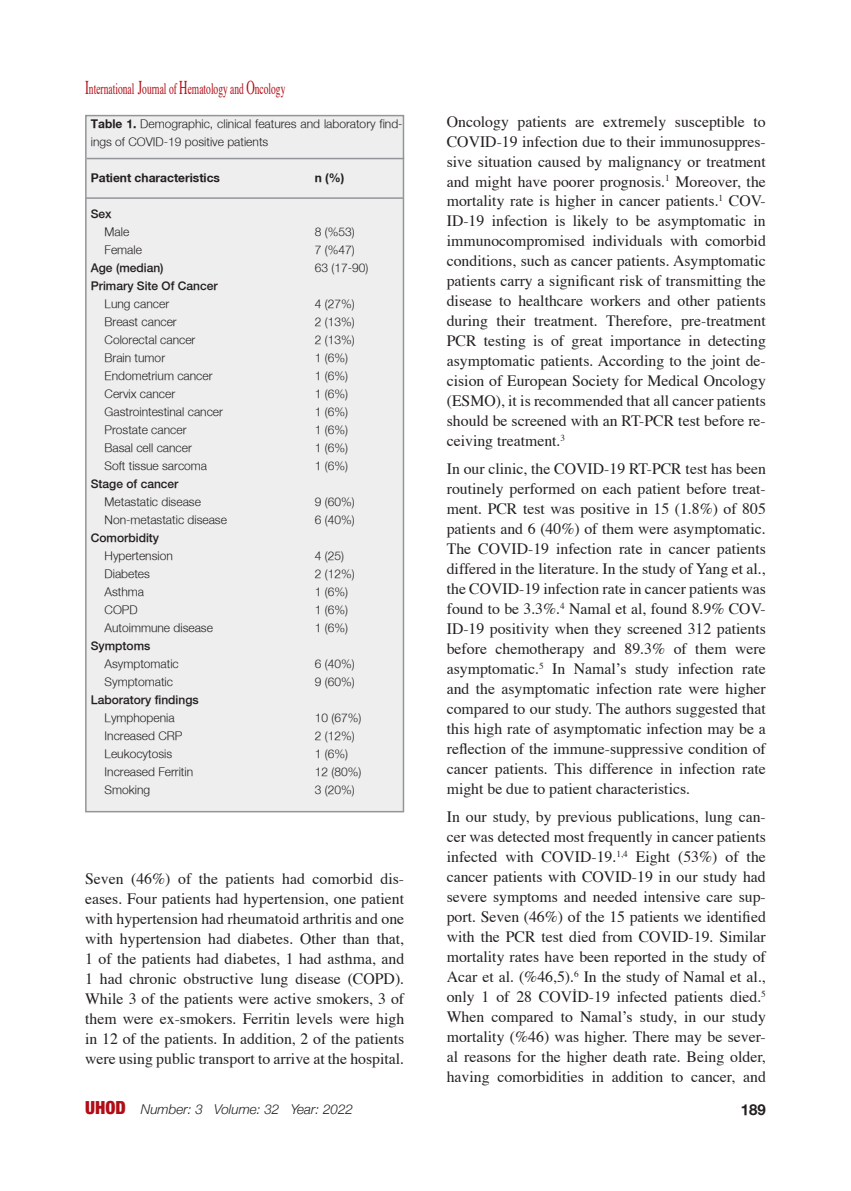
<style>
.page{position:relative;width:851px;height:1191px;background:#fff}
.page>*{position:absolute;margin:0;border:0;box-sizing:border-box;transform-origin:0 0}
.t1{font:15.9px "Times";color:#b00d15;scale:.6 1}
.t2{font:15.75px/20px "Times";color:#231f20;text-align:justify}
.t3{font:700 15px "Helvetica Neu";color:#231f20}
.t4{font:italic 300 13.5px "Helvetica Neue";color:#231f20}
.t5{font:300 12px/18px "Helvetica Neu";color:#231f20}
.t6{font:500 12px "Helvetica Neu";color:#231f20}
.t7{font:700 12px "Helvetica Neu";color:#231f20}
.s1{font-size:19.5px}
.s2{font-weight:700}
.s3{font-weight:900;font-style:normal;font-stretch:condensed;font-size:18px;color:#b00d15}
</style>
<div class="page">
<div style="left:86px;top:116px;width:317px;height:695px;background:#eeeeef"></div>
<div style="left:85px;top:115px;width:319px;height:697px;border:2px solid #939598"></div>
<hr style="left:87px;top:158px;width:317px;height:1px;background:#939598">
<hr style="left:85px;top:197px;width:318px;height:2px;background:#939598">
<p class="t1" style="left:85px;top:78px;width:335px"><span class="s1">I</span>nternational <span class="s1">J</span>ournal of <span class="s1">H</span>ematology and <span class="s1">O</span>ncology</p>
<p class="t5" style="left:91px;top:114px;width:313px"><span class="s2">Table 1.</span> Demographic, clinical features and laboratory find&shy;ings of COVID-19 positive patients</p>
<p class="t7" style="left:91px;top:170px;width:131px">Patient characteristics</p>
<p class="t7" style="left:315px;top:170px;width:31px">n (%)</p>
<p class="t6" style="left:91px;top:207px;width:22px">Sex</p>
<p class="t5" style="left:105px;top:222px;width:26px">Male</p>
<p class="t5" style="left:315px;top:222px;width:41px">8 (%53)</p>
<p class="t5" style="left:105px;top:240px;width:39px">Female</p>
<p class="t5" style="left:315px;top:240px;width:41px">7 (%47)</p>
<p class="t6" style="left:91px;top:261px;width:74px">Age (median)</p>
<p class="t5" style="left:315px;top:258px;width:55px">63 (17-90)</p>
<p class="t6" style="left:91px;top:279px;width:128px">Primary Site Of Cancer</p>
<p class="t5" style="left:105px;top:294px;width:66px">Lung cancer</p>
<p class="t5" style="left:315px;top:294px;width:41px">4 (27%)</p>
<p class="t5" style="left:105px;top:312px;width:74px">Breast cancer</p>
<p class="t5" style="left:315px;top:312px;width:41px">2 (13%)</p>
<p class="t5" style="left:105px;top:330px;width:92px">Colorectal cancer</p>
<p class="t5" style="left:315px;top:330px;width:41px">2 (13%)</p>
<p class="t5" style="left:105px;top:348px;width:62px">Brain tumor</p>
<p class="t5" style="left:315px;top:348px;width:35px">1 (6%)</p>
<p class="t5" style="left:105px;top:366px;width:109px">Endometrium cancer</p>
<p class="t5" style="left:315px;top:366px;width:35px">1 (6%)</p>
<p class="t5" style="left:105px;top:384px;width:72px">Cervix cancer</p>
<p class="t5" style="left:315px;top:384px;width:35px">1 (6%)</p>
<p class="t5" style="left:105px;top:402px;width:120px">Gastrointestinal cancer</p>
<p class="t5" style="left:315px;top:402px;width:35px">1 (6%)</p>
<p class="t5" style="left:105px;top:420px;width:83px">Prostate cancer</p>
<p class="t5" style="left:315px;top:420px;width:35px">1 (6%)</p>
<p class="t5" style="left:105px;top:438px;width:89px">Basal cell cancer</p>
<p class="t5" style="left:315px;top:438px;width:35px">1 (6%)</p>
<p class="t5" style="left:105px;top:456px;width:104px">Soft tissue sarcoma</p>
<p class="t5" style="left:315px;top:456px;width:35px">1 (6%)</p>
<p class="t6" style="left:91px;top:477px;width:89px">Stage of cancer</p>
<p class="t5" style="left:105px;top:492px;width:98px">Metastatic disease</p>
<p class="t5" style="left:315px;top:492px;width:41px">9 (60%)</p>
<p class="t5" style="left:105px;top:510px;width:124px">Non-metastatic disease</p>
<p class="t5" style="left:315px;top:510px;width:41px">6 (40%)</p>
<p class="t6" style="left:91px;top:531px;width:70px">Comorbidity</p>
<p class="t5" style="left:105px;top:546px;width:70px">Hypertension</p>
<p class="t5" style="left:315px;top:546px;width:31px">4 (25)</p>
<p class="t5" style="left:105px;top:564px;width:47px">Diabetes</p>
<p class="t5" style="left:315px;top:564px;width:41px">2 (12%)</p>
<p class="t5" style="left:105px;top:582px;width:41px">Asthma</p>
<p class="t5" style="left:315px;top:582px;width:35px">1 (6%)</p>
<p class="t5" style="left:105px;top:600px;width:35px">COPD</p>
<p class="t5" style="left:315px;top:600px;width:35px">1 (6%)</p>
<p class="t5" style="left:105px;top:618px;width:110px">Autoimmune disease</p>
<p class="t5" style="left:315px;top:618px;width:35px">1 (6%)</p>
<p class="t6" style="left:91px;top:639px;width:61px">Symptoms</p>
<p class="t5" style="left:105px;top:654px;width:76px">Asymptomatic</p>
<p class="t5" style="left:315px;top:654px;width:41px">6 (40%)</p>
<p class="t5" style="left:105px;top:672px;width:70px">Symptomatic</p>
<p class="t5" style="left:315px;top:672px;width:41px">9 (60%)</p>
<p class="t6" style="left:91px;top:693px;width:109px">Laboratory findings</p>
<p class="t5" style="left:105px;top:708px;width:72px">Lymphopenia</p>
<p class="t5" style="left:315px;top:708px;width:48px">10 (67%)</p>
<p class="t5" style="left:105px;top:726px;width:79px">Increased CRP</p>
<p class="t5" style="left:315px;top:726px;width:41px">2 (12%)</p>
<p class="t5" style="left:105px;top:744px;width:69px">Leukocytosis</p>
<p class="t5" style="left:315px;top:744px;width:35px">1 (6%)</p>
<p class="t5" style="left:105px;top:762px;width:90px">Increased Ferritin</p>
<p class="t5" style="left:315px;top:762px;width:48px">12 (80%)</p>
<p class="t5" style="left:105px;top:780px;width:47px">Smoking</p>
<p class="t5" style="left:315px;top:780px;width:41px">3 (20%)</p>
<p class="t2" style="left:85px;top:869px;width:320px">Seven (46%) of the patients had comorbid dis&shy;eases. Four patients had hypertension, one patient with hypertension had rheumatoid arthritis and one with hypertension had diabetes. Other than that, 1 of the patients had diabetes, 1 had asthma, and 1 had chronic obstructive lung disease (COPD).<br>While 3 of the patients were active smokers, 3 of them were ex-smokers. Ferritin levels were high in 12 of the patients. In addition, 2 of the patients were using public transport to arrive at the hospital.</p>
<p class="t2" style="left:446px;top:112px;width:320px">Oncology patients are extremely susceptible to COVID-19 infection due to their immunosuppres&shy;sive situation caused by malignancy or treatment and might have poorer prognosis.<sup>1</sup> Moreover, the mortality rate is higher in cancer patients.<sup>1</sup> COV-ID-19 infection is likely to be asymptomatic in immunocompromised individuals with comorbid conditions, such as cancer patients. Asymptomatic patients carry a significant risk of transmitting the disease to healthcare workers and other patients during their treatment. Therefore, pre-treatment PCR testing is of great importance in detecting asymptomatic patients. According to the joint de&shy;cision of European Society for Medical Oncology (ESMO), it is recommended that all cancer patients should be screened with an RT-PCR test before re&shy;ceiving treatment.<sup>3</sup></p>
<p class="t2" style="left:446px;top:460px;width:320px">In our clinic, the COVID-19 RT-PCR test has been routinely performed on each patient before treat&shy;ment. PCR test was positive in 15 (1.8%) of 805 patients and 6 (40%) of them were asymptomatic.<br>The COVID-19 infection rate in cancer patients differed in the literature. In the study of Yang et al., the COVID-19 infection rate in cancer patients was found to be 3.3%.<sup>4</sup> Namal et al, found 8.9% COV-ID-19 positivity when they screened 312 patients before chemotherapy and 89.3% of them were asymptomatic.<sup>5</sup> In Namal’s study infection rate and the asymptomatic infection rate were higher compared to our study. The authors suggested that this high rate of asymptomatic infection may be a reflection of the immune-suppressive condition of cancer patients. This difference in infection rate might be due to patient characteristics.</p>
<p class="t2" style="left:446px;top:808px;width:320px">In our study, by previous publications, lung can&shy;cer was detected most frequently in cancer patients infected with COVID-19.<sup>1,4</sup> Eight (53%) of the cancer patients with COVID-19 in our study had severe symptoms and needed intensive care sup&shy;port. Seven (46%) of the 15 patients we identified with the PCR test died from COVID-19. Similar mortality rates have been reported in the study of Acar et al. (%46,5).<sup>6</sup> In the study of Namal et al., only 1 of 28 COVİD-19 infected patients died.<sup>5<br></sup>When compared to Namal’s study, in our study mortality (%46) was higher. There may be sever&shy;al reasons for the higher death rate. Being older, having comorbidities in addition to cancer, and</p>
<p class="t4" style="left:85px;top:1098px;width:269px"><span class="s3">UHOD</span> Number: 3 Volume: 32 Year: 2022</p>
<p class="t3" style="left:740px;top:1100px;width:27px">189</p>
</div>
